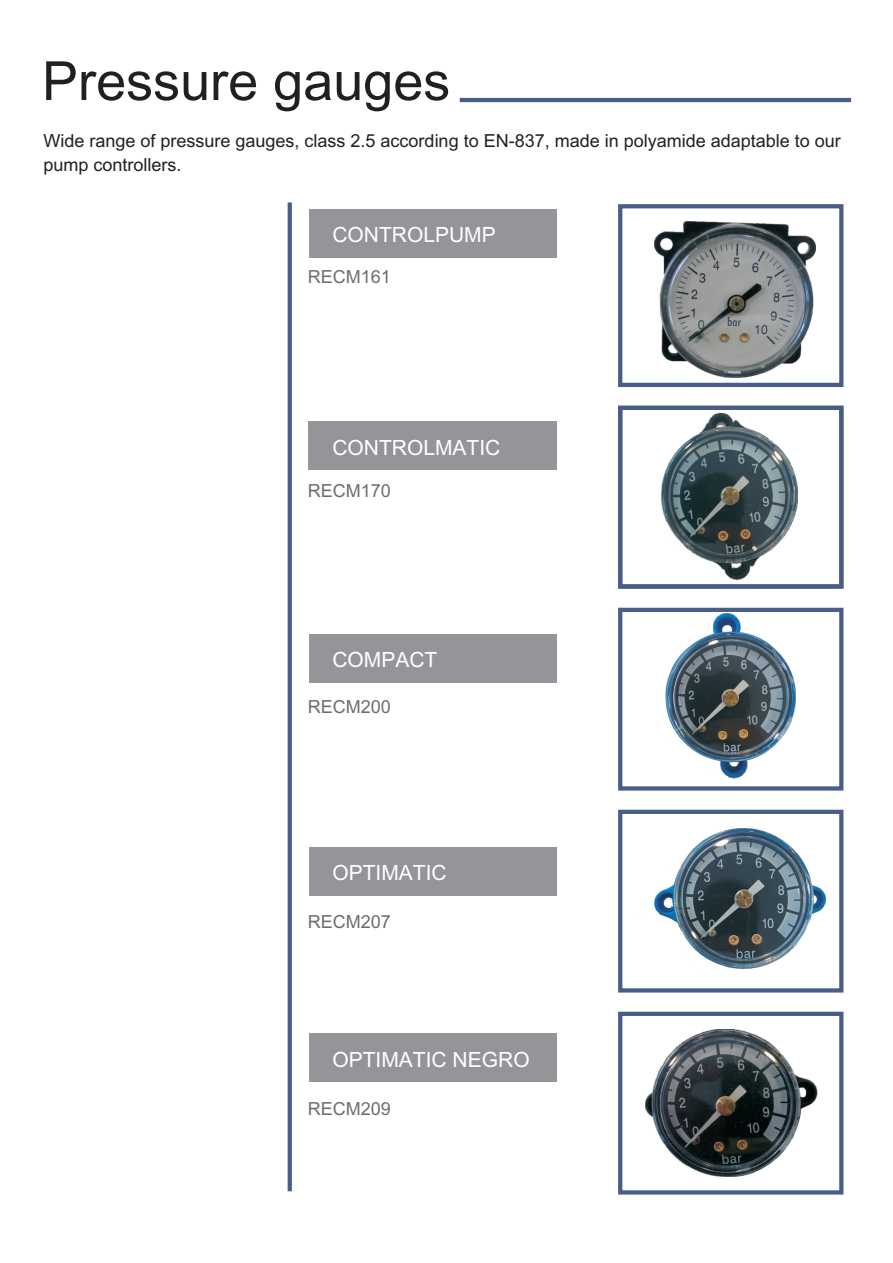
<style>
.page{position:relative;width:893px;height:1263px;background:#fff}
.page>*{position:absolute;margin:0;border:0;box-sizing:border-box;transform-origin:0 0}
.t1{font:54px "Arial Unicode MS";color:#231f20}
.t2{font:21px "Arial Unicode MS";color:#fff}
.t3{font:18px/24.2px "Arial Unicode MS";color:#231f20}
.t4{font:18px "Arial Unicode MS";color:#6c6d70}
</style>
<div class="page">
<hr style="left:460px;top:98px;width:391px;height:4px;background:#485e88">
<svg style="left:288px;top:202px;width:4px;height:989px;background:#4d628b"></svg>
<div style="left:309px;top:209px;width:247px;height:49px;background:#939598"></div>
<div style="left:309px;top:421px;width:248px;height:49px;background:#939598"></div>
<div style="left:309px;top:634px;width:247px;height:49px;background:#939598"></div>
<div style="left:309px;top:846px;width:247px;height:49px;background:#939598"></div>
<div style="left:309px;top:1033px;width:247px;height:49px;background:#939598"></div>
<div style="left:618px;top:204px;width:225px;height:183px;border:4px solid #485e88"></div>
<div style="left:618px;top:406px;width:225px;height:183px;border:4px solid #485e88"></div>
<div style="left:618px;top:608px;width:225px;height:182px;border:4px solid #485e88"></div>
<div style="left:618px;top:810px;width:225px;height:182px;border:4px solid #485e88"></div>
<div style="left:618px;top:1012px;width:225px;height:182px;border:4px solid #485e88"></div>
<img style="left:654px;top:221px;width:161px;height:157px">
<img style="left:662px;top:413px;width:135px;height:168px">
<img style="left:665px;top:614px;width:130px;height:165px">
<img style="left:654px;top:828px;width:171px;height:141px">
<img style="left:646px;top:1029px;width:172px;height:147px">
<h1 class="t1" style="left:42px;top:61px;width:410px">Pressure gauges</h1>
<p class="t3" style="left:43px;top:130px;width:799px">Wide range of pressure gauges, class 2.5 according to EN-837, made in polyamide adaptable to our pump controllers.</p>
<p class="t2" style="left:332px;top:227px;width:165px">CONTROLPUMP</p>
<p class="t4" style="left:308px;top:270px;width:85px">RECM161</p>
<p class="t2" style="left:332px;top:440px;width:169px">CONTROLMATIC</p>
<p class="t4" style="left:308px;top:484px;width:85px">RECM170</p>
<p class="t2" style="left:332px;top:652px;width:107px">COMPACT</p>
<p class="t4" style="left:308px;top:700px;width:85px">RECM200</p>
<p class="t2" style="left:332px;top:865px;width:116px">OPTIMATIC</p>
<p class="t4" style="left:308px;top:914px;width:85px">RECM207</p>
<p class="t2" style="left:332px;top:1051px;width:199px">OPTIMATIC NEGRO</p>
<p class="t4" style="left:308px;top:1101px;width:85px">RECM209</p>
</div>
